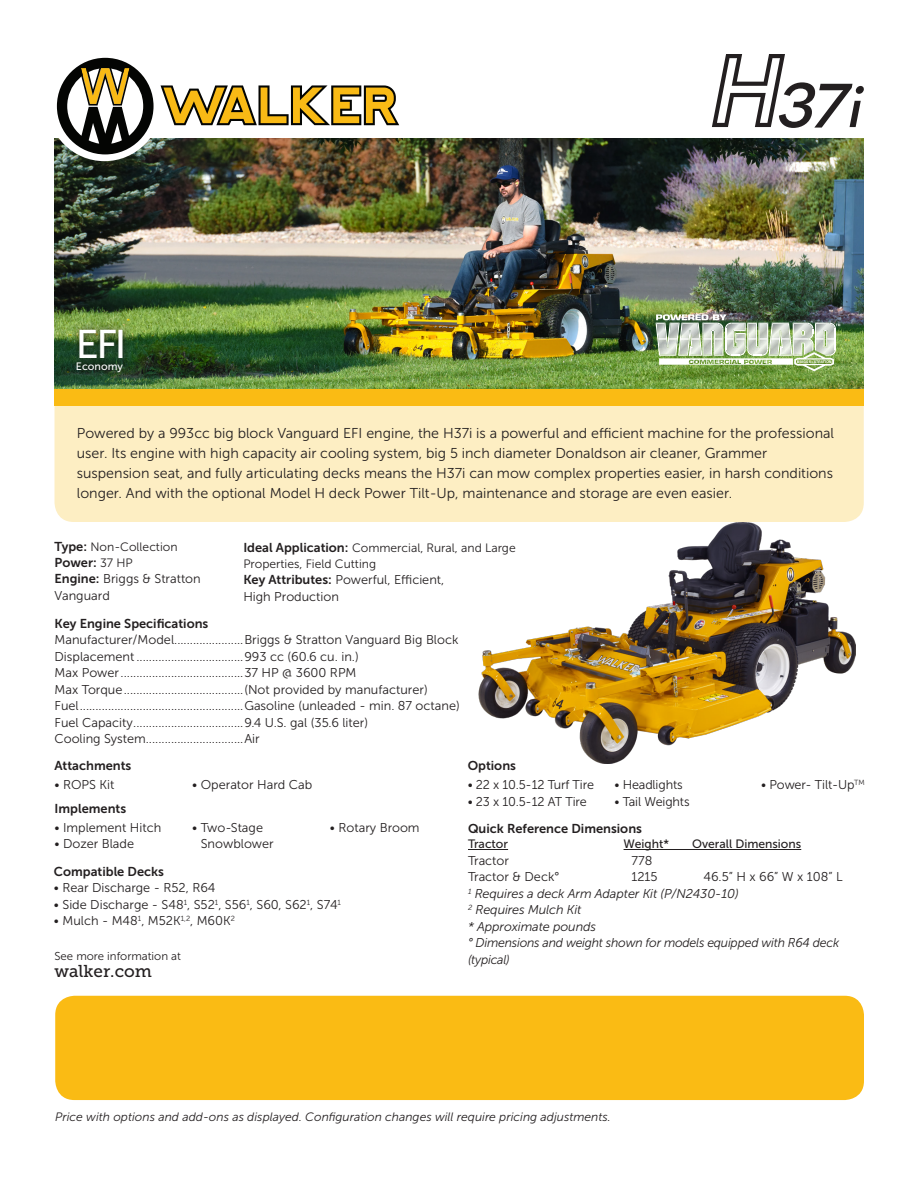
<style>
.page{position:relative;width:918px;height:1188px;background:#fff}
.page>*{position:absolute;margin:0;border:0;box-sizing:border-box;transform-origin:0 0}
.t1{font:39.9px "Museo Sans 500";color:#fff}
.t2{font:17.1px "Museo Slab 500";color:#231f20}
.t3{font:14.25px/20px "Museo Sans 300";color:#231f20}
.t4{font:12.9px "Museo Sans 700";color:#231f20}
.t5{font:12.75px/16.5px "Museo Sans 300";color:#231f20}
.t6{font:italic 12.75px/16.5px "Museo Sans 300";letter-spacing:-.015em;color:#231f20}
.t7{font:italic 12.15px "Museo Sans 300";color:#231f20}
.t8{font:12.15px/15.8px "Museo Sans 300";color:#231f20}
.t9{font:12.15px "Museo Sans 500";color:#231f20}
.t10{font:11.4px "Museo Sans 300";color:#231f20}
.t11{font:10.65px "Museo Sans 500";color:#fff}
.s1{font-family:"Museo Sans 700";font-size:12.9px}
.s2{font-family:"Museo Sans 300";font-size:12.15px}
.s3{font-style:normal}
</style>
<div class="page">
<img style="left:55px;top:138px;width:809px;height:252px">
<div style="left:55px;top:406px;width:809px;height:116px;background:#fdeec3"></div>
<div style="left:55px;top:390px;width:809px;height:16px;background:#fabb14"></div>
<div style="left:48px;top:48px;width:113px;height:113px;background:#fff;border-radius:50%"></div>
<svg style="left:57px;top:58px;width:345px;height:96px"></svg>
<div style="left:55px;top:996px;width:809px;height:104px;background:#fabb14;border-radius:19px"></div>
<hr style="left:468px;top:849px;width:40px;height:1px;background:#231f20">
<hr style="left:624px;top:849px;width:177px;height:1px;background:#231f20">
<div style="left:68px;top:321px;width:64px;height:59px;background:#231f20;opacity:.75"></div>
<svg style="left:712px;top:54px;width:152px;height:74px"></svg>
<img style="left:656px;top:314px;width:184px;height:57px">
<img style="left:479px;top:522px;width:377px;height:241px">
<p class="t1" style="left:76px;top:323px;width:52px">EFI</p>
<p class="t11" style="left:76px;top:360px;width:48px">Economy</p>
<p class="t3" style="left:77px;top:424px;width:759px">Powered by a 993cc big block Vanguard EFI engine, the H37i is a powerful and efficient machine for the professional user. Its engine with high capacity air cooling system, big 5 inch diameter Donaldson air cleaner, Grammer suspension seat, and fully articulating decks means the H37i can mow complex properties easier, in harsh conditions longer. And with the optional Model H deck Power Tilt-Up, maintenance and storage are even easier.</p>
<p class="t8" style="left:55px;top:539px;width:125px"><span class="s1">Type:</span> Non-Collection</p>
<p class="t4" style="left:55px;top:555px;width:80px">Power: <span class="s2">37 HP</span></p>
<p class="t5" style="left:55px;top:571px;width:148px"><span class="s1">Engine:</span> Briggs &amp; Stratton<br>Vanguard</p>
<p class="t8" style="left:243px;top:540px;width:274px"><span class="s1">Ideal Application:</span> Commercial, Rural, and Large<br>Properties, Field Cutting</p>
<p class="t5" style="left:243px;top:572px;width:202px"><span class="s1">Key Attributes:</span> Powerful, Efficient,<br>High Production</p>
<p class="t4" style="left:55px;top:616px;width:155px">Key Engine Specifications</p>
<p class="t5" style="left:55px;top:632px;width:405px">Manufacturer/Model......................Briggs &amp; Stratton Vanguard Big Block</p>
<p class="t5" style="left:55px;top:648px;width:306px">Displacement..................................993 cc (60.6 cu. in.)</p>
<p class="t5" style="left:55px;top:665px;width:304px">Max Power.......................................37 HP @ 3600 RPM</p>
<p class="t5" style="left:55px;top:681px;width:375px">Max Torque......................................(Not provided by manufacturer)</p>
<p class="t5" style="left:55px;top:698px;width:407px">Fuel....................................................Gasoline (unleaded - min. 87 octane)</p>
<p class="t5" style="left:55px;top:714px;width:315px">Fuel Capacity...................................9.4 U.S. gal (35.6 liter)</p>
<p class="t5" style="left:55px;top:731px;width:207px">Cooling System...............................Air</p>
<p class="t4" style="left:55px;top:758px;width:78px">Attachments</p>
<p class="t4" style="left:468px;top:758px;width:50px">Options</p>
<p class="t5" style="left:55px;top:776px;width:61px">• ROPS Kit</p>
<p class="t5" style="left:192px;top:776px;width:121px">• Operator Hard Cab</p>
<p class="t5" style="left:468px;top:777px;width:128px">• 22 x 10.5-12 Turf Tire</p>
<p class="t5" style="left:468px;top:793px;width:121px">• 23 x 10.5-12 AT Tire</p>
<p class="t4" style="left:55px;top:802px;width:73px">Implements</p>
<p class="t5" style="left:615px;top:777px;width:70px">• Headlights</p>
<p class="t5" style="left:615px;top:793px;width:77px">• Tail Weights</p>
<p class="t5" style="left:761px;top:777px;width:105px">• Power- Tilt-Up<sup>TM</sup></p>
<p class="t5" style="left:55px;top:819px;width:108px">• Implement Hitch</p>
<p class="t5" style="left:55px;top:836px;width:81px">• Dozer Blade</p>
<p class="t5" style="left:201px;top:819px;width:74px;text-indent:-9px">• Two-Stage<br>Snowblower</p>
<p class="t5" style="left:330px;top:819px;width:91px">• Rotary Broom</p>
<p class="t4" style="left:54px;top:864px;width:112px">Compatible Decks</p>
<p class="t5" style="left:54px;top:880px;width:163px">• Rear Discharge - R52, R64</p>
<p class="t5" style="left:54px;top:896px;width:289px">• Side Discharge - S48<sup>1</sup>, S52<sup>1</sup>, S56<sup>1</sup>, S60, S62<sup>1</sup>, S74<sup>1</sup></p>
<p class="t5" style="left:54px;top:913px;width:183px">• Mulch - M48<sup>1</sup>, M52K<sup>1,2</sup>, M60K<sup>2</sup></p>
<p class="t10" style="left:55px;top:949px;width:128px">See more information at</p>
<p class="t2" style="left:55px;top:962px;width:99px">walker.com</p>
<p class="t4" style="left:468px;top:821px;width:176px">Quick Reference Dimensions</p>
<p class="t9" style="left:468px;top:837px;width:42px">Tractor</p>
<p class="t9" style="left:624px;top:837px;width:47px">Weight*</p>
<p class="t9" style="left:692px;top:837px;width:111px">Overall Dimensions</p>
<p class="t5" style="left:468px;top:852px;width:43px">Tractor</p>
<p class="t5" style="left:632px;top:852px;width:22px">778</p>
<p class="t5" style="left:468px;top:869px;width:93px">Tractor &amp; Deck°</p>
<p class="t5" style="left:632px;top:869px;width:28px">1215</p>
<p class="t6" style="left:468px;top:869px;width:376px;text-indent:236px"><span class="s3">46.5” H x 66” W x 108” L<br></span><sup>1</sup> Requires a deck Arm Adapter Kit (P/N2430-10)<br><sup>2</sup> Requires Mulch Kit<br>* Approximate pounds<br>° Dimensions and weight shown for models equipped with R64 deck (typical)</p>
<p class="t7" style="left:55px;top:1110px;width:557px">Price with options and add-ons as displayed. Configuration changes will require pricing adjustments.</p>
</div>
